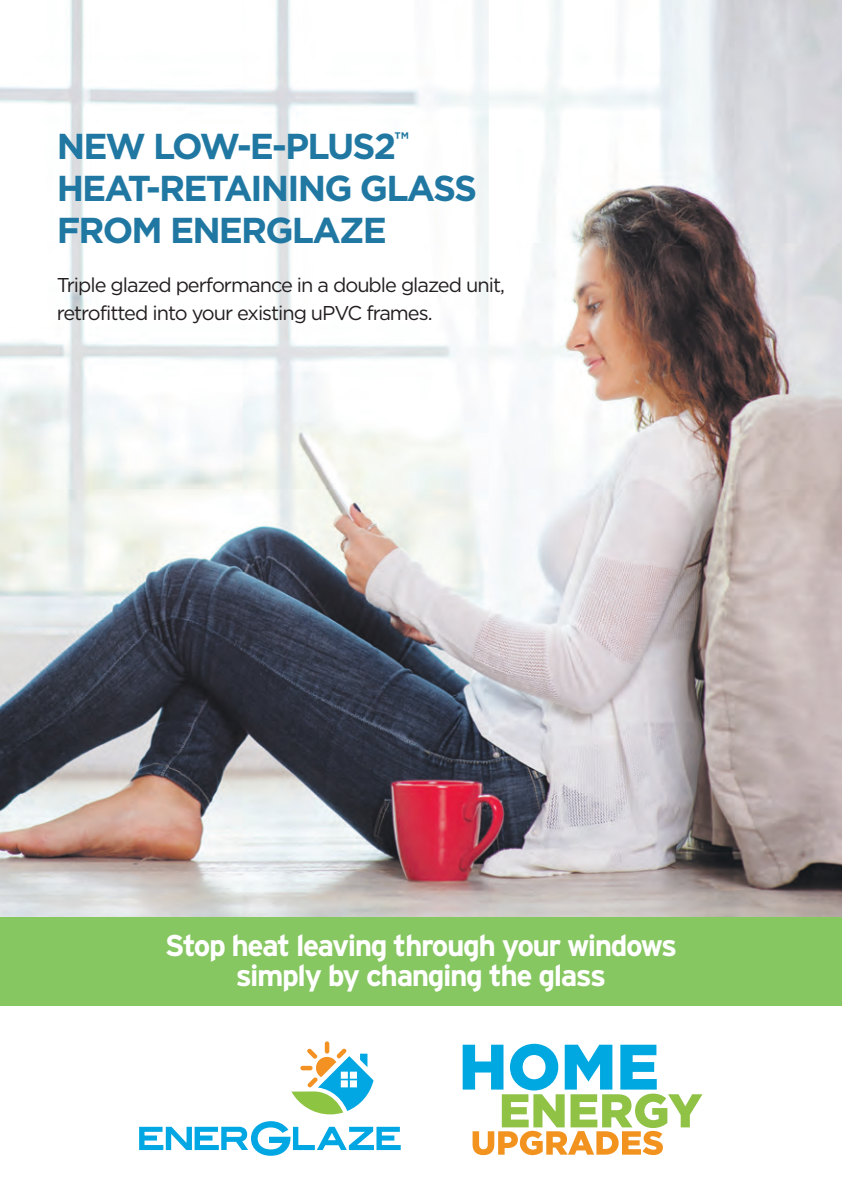
<style>
.page{position:relative;width:842px;height:1191px;background:#fff}
.page>*{position:absolute;margin:0;border:0;box-sizing:border-box;transform-origin:0 0}
.header2{font:700 36px/42px "Gotham";letter-spacing:-.05em;color:#2078a2}
.t1{font:700 30px "Interstate CE";letter-spacing:-.05em;color:#fff}
.body{font:20px/28px "Gotham";letter-spacing:-.05em;color:#231f20}
</style>
<div class="page">
<img style="left:0;top:0;width:842px;height:917px">
<div style="left:0;top:917px;width:842px;height:88px;background:#87c762"></div>
<svg style="left:139px;top:1121px;width:262px;height:34px"></svg>
<svg style="left:325px;top:1041px;width:4px;height:12px"></svg>
<svg style="left:291px;top:1048px;width:82px;height:66px"></svg>
<svg style="left:463px;top:1043px;width:239px;height:112px"></svg>
<p class="header2" style="left:57px;top:124px;width:422px">NEW LOW-E-PLUS2<sup>™<br></sup>HEAT-RETAINING GLASS<br>FROM ENERGLAZE</p>
<p class="body" style="left:57px;top:270px;width:450px">Triple glazed performance in a double glazed unit, retrofitted into your existing uPVC frames.</p>
<p class="t1" style="left:165px;top:924px;width:514px">Stop heat leaving through your windows</p>
<p class="t1" style="left:236px;top:954px;width:372px">simply by changing the glass</p>
</div>
